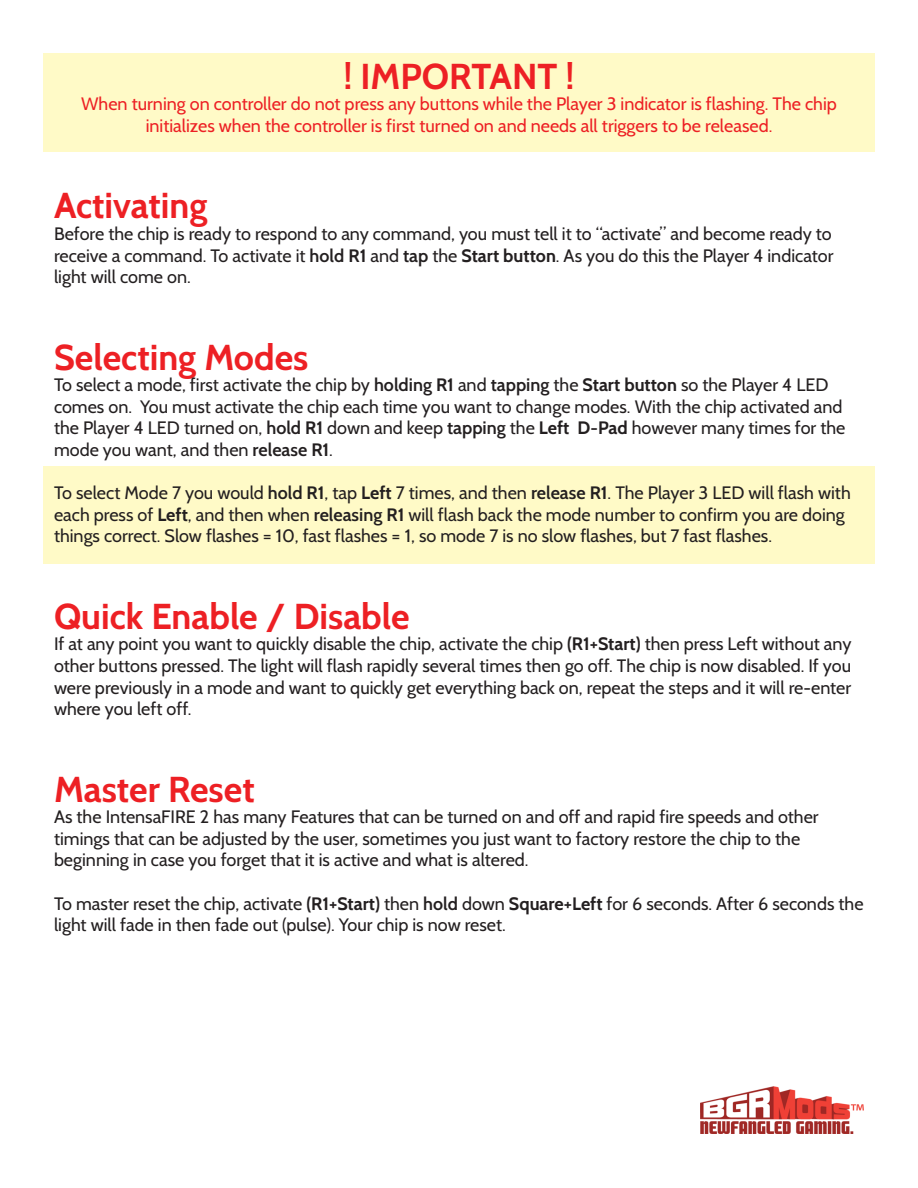
<style>
.page{position:relative;width:918px;height:1188px;background:#fff}
.page>*{position:absolute;margin:0;border:0;box-sizing:border-box;transform-origin:0 0}
.t1{font:700 36px "Cabin";color:#ed2024}
.t2{font:18px/21.6px "Cabin";color:#231f20}
.t3{font:18px "Cabin";color:#ed2024}
.s1{font-weight:600}
.s2{font-weight:700}
</style>
<div class="page">
<img style="left:700px;top:1086px;width:164px;height:48px">
<p class="t1" style="left:343px;top:54px;width:233px">! IMPORTANT !</p>
<p class="t3" style="left:81px;top:93px;width:757px">When turning on controller do not press any buttons while the Player 3 indicator is flashing. The chip</p>
<p class="t3" style="left:146px;top:115px;width:628px">initializes when the controller is first turned on and needs all triggers to be released.</p>
<p class="t1" style="left:54px;top:184px;width:155px">Activating</p>
<p class="t2" style="left:54px;top:223px;width:779px">Before the chip is ready to respond to any command, you must tell it to “activate” and become ready to</p>
<p class="t2" style="left:54px;top:244px;width:781px">receive a command. To activate it <span class="s1">hold</span> <span class="s2">R1</span> and <span class="s1">tap</span> the <span class="s2">Start button</span>. As you do this the Player 4 indicator light will come on.</p>
<p class="t1" style="left:54px;top:335px;width:256px">Selecting Modes</p>
<p class="t2" style="left:54px;top:374px;width:793px">To select a mode, first activate the chip by <span class="s1">holding</span> <span class="s2">R1</span> and <span class="s1">tapping</span> the <span class="s2">Start button</span> so the Player 4 LED comes on. You must activate the chip each time you want to change modes. With the chip activated and the Player 4 LED turned on, <span class="s1">hold</span> <span class="s2">R1</span> down and keep <span class="s1">tapping</span> the <span class="s2">Left D-Pad</span> however many times for the mode you want, and then <span class="s1">release</span> <span class="s2">R1</span>.</p>
<p class="t2" style="left:54px;top:482px;width:798px">To select Mode 7 you would <span class="s1">hold</span> <span class="s2">R1</span>, tap <span class="s2">Left</span> 7 times, and then <span class="s1">release</span> <span class="s2">R1</span>. The Player 3 LED will flash with each press of <span class="s2">Left</span>, and then when <span class="s1">releasing</span> <span class="s2">R1</span> will flash back the mode number to confirm you are doing things correct. Slow flashes = 10, fast flashes = 1, so mode 7 is no slow flashes, but 7 fast flashes.</p>
<p class="t1" style="left:54px;top:594px;width:357px">Quick Enable / Disable</p>
<p class="t2" style="left:54px;top:633px;width:799px;text-align:justify">If at any point you want to quickly disable the chip, activate the chip <span class="s2">(R1+Start)</span> then press Left without any other buttons pressed. The light will flash rapidly several times then go off. The chip is now disabled. If you were previously in a mode and want to quickly get everything back on, repeat the steps and it will re-enter where you left off.</p>
<p class="t1" style="left:54px;top:767px;width:202px">Master Reset</p>
<p class="t2" style="left:54px;top:806px;width:766px">As the IntensaFIRE 2 has many Features that can be turned on and off and rapid fire speeds and other</p>
<p class="t2" style="left:54px;top:828px;width:748px">timings that can be adjusted by the user, sometimes you just want to factory restore the chip to the</p>
<p class="t2" style="left:54px;top:849px;width:476px">beginning in case you forget that it is active and what is altered.</p>
<p class="t2" style="left:54px;top:892px;width:811px">To master reset the chip, activate <span class="s2">(R1+Start)</span> then <span class="s1">hold</span> down <span class="s2">Square+Left</span> for 6 seconds. After 6 seconds the light will fade in then fade out (pulse). Your chip is now reset.</p>
</div>
